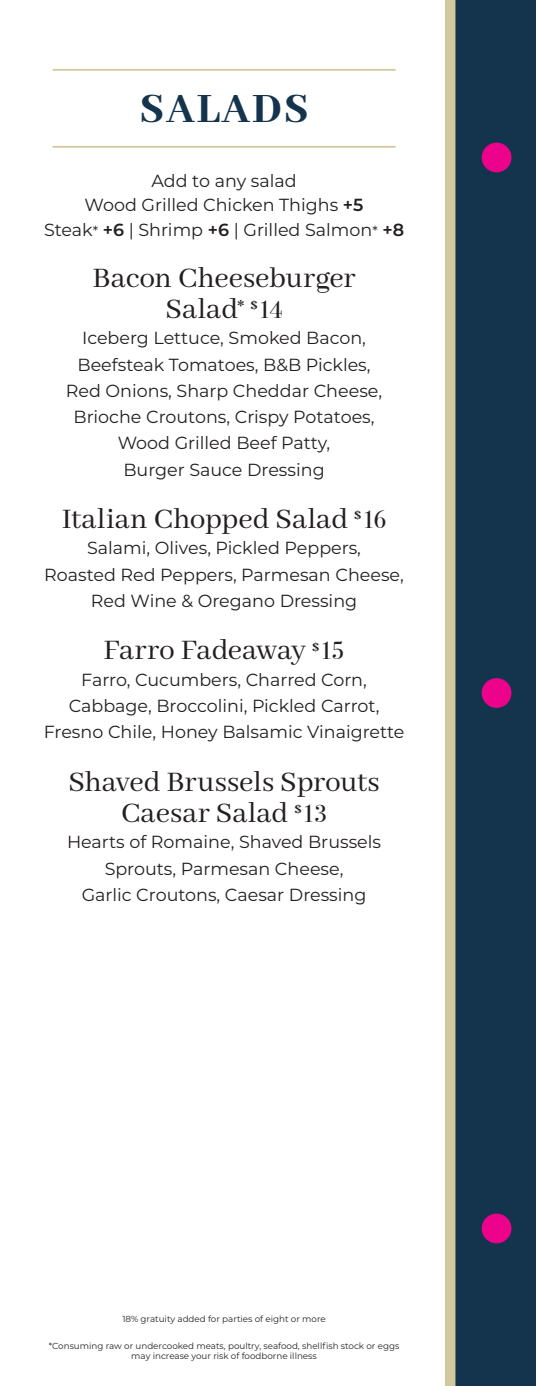
<style>
.page{position:relative;width:536px;height:1386px;background:#fff}
.page>*{position:absolute;margin:0;border:0;box-sizing:border-box;transform-origin:0 0}
.t1{font:800 45.5px "Abhaya Libre";letter-spacing:.04em;color:#14344d}
.t2{font:31.5px/31.5px "Abhaya Libre";color:#231f20;text-align:center}
.t3{font:24.5px "Bodoni Svty Two ITCTT";color:#231f20}
.t4{font:17.5px/26.2px "Montserrat";color:#231f20;text-align:center}
.t5{font:8.75px/10.5px "Montserrat";color:#231f20;text-align:center}
.s1{font-weight:600}
.s2{font-size:14px}
.s3{font-family:"Bodoni Svty Two ITCTT";font-size:24.5px}
</style>
<div class="page">
<hr style="left:52px;top:69px;width:343px;height:2px;background:#d2c89e">
<hr style="left:52px;top:146px;width:343px;height:2px;background:#d2c89e">
<svg style="left:445px;top:0;width:91px;height:1386px;background:#2a4556"></svg>
<div style="left:481px;top:143px;width:30px;height:29px;background:#ed028c;border-radius:50%"></div>
<div style="left:481px;top:678px;width:30px;height:30px;background:#ed028c;border-radius:50%"></div>
<div style="left:481px;top:1214px;width:30px;height:29px;background:#ed028c;border-radius:50%"></div>
<h1 class="t1" style="left:139px;top:84px;width:170px">SALADS</h1>
<p class="t4" style="left:44px;top:168px;width:361px;line-height:24.5px">Add to any salad<br>Wood Grilled Chicken Thighs <span class="s1">+5<br></span>Steak<span class="s2">*</span> <span class="s1">+6</span> | Shrimp <span class="s1">+6</span> | Grilled Salmon<span class="s2">*</span> <span class="s1">+8</span></p>
<h2 class="t2" style="left:92px;top:263px;width:264px">Bacon Cheeseburger<br>Salad<sup>*</sup> <sup>$</sup><span class="s3">14</span></h2>
<p class="t4" style="left:66px;top:324px;width:317px">Iceberg Lettuce, Smoked Bacon,<br>Beefsteak Tomatoes, B&amp;B Pickles,<br>Red Onions, Sharp Cheddar Cheese,<br>Brioche Croutons, Crispy Potatoes,<br>Wood Grilled Beef Patty,<br>Burger Sauce Dressing</p>
<h2 class="t2" style="left:62px;top:504px;width:288px">Italian Chopped Salad</h2>
<h3 class="t3" style="left:354px;top:500px;width:34px"><sup>$</sup>16</h3>
<p class="t4" style="left:44px;top:534px;width:361px">Salami, Olives, Pickled Peppers,<br>Roasted Red Peppers, Parmesan Cheese,<br>Red Wine &amp; Oregano Dressing</p>
<h2 class="t2" style="left:103px;top:636px;width:204px">Farro Fadeaway</h2>
<h3 class="t3" style="left:312px;top:631px;width:34px"><sup>$</sup>15</h3>
<p class="t4" style="left:44px;top:666px;width:362px">Farro, Cucumbers, Charred Corn,<br>Cabbage, Broccolini, Pickled Carrot,<br>Fresno Chile, Honey Balsamic Vinaigrette</p>
<h2 class="t2" style="left:121px;top:767px;width:260px;text-align:left;text-indent:-53px">Shaved Brussels Sprouts<br>Caesar Salad</h2>
<h3 class="t3" style="left:294px;top:794px;width:34px"><sup>$</sup>13</h3>
<p class="t4" style="left:67px;top:828px;width:315px">Hearts of Romaine, Shaved Brussels<br>Sprouts, Parmesan Cheese,<br>Garlic Croutons, Caesar Dressing</p>
<p class="t5" style="left:122px;top:1314px;width:205px">18% gratuity added for parties of eight or more</p>
<p class="t5" style="left:49px;top:1340px;width:352px">*Consuming raw or undercooked meats, poultry, seafood, shellfish stock or eggs may increase your risk of foodborne illness</p>
</div>
